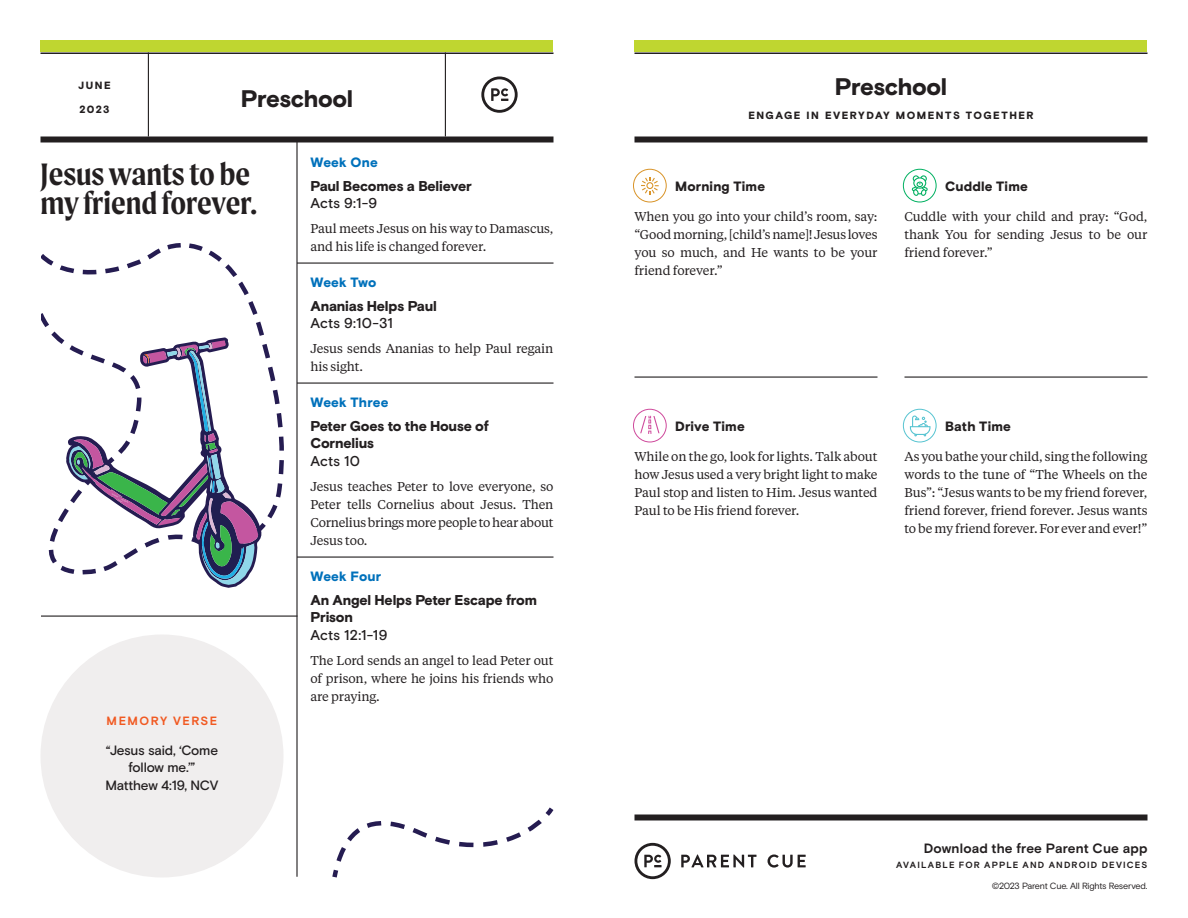
<style>
.page{position:relative;width:1188px;height:918px;background:#fff}
.page>*{position:absolute;margin:0;border:0;box-sizing:border-box;transform-origin:0 0}
.t1{font:600 33px/30px "Moret";color:#231f20}
.t2{font:900 24px "Basis Grotesque";letter-spacing:-.02em;color:#231f20}
.t3{font:900 14.25px/18px "Basis Grotesque";letter-spacing:-.015em;color:#231f20}
.t4{font:500 14.25px "Basis Grotesque";letter-spacing:.005em;color:#231f20}
.t5{font:500 13.5px/18px "Basis Grotesque";letter-spacing:-.015em;color:#231f20;text-align:center}
.t6{font:900 13.5px "Basis Grotesque";letter-spacing:.015em;color:#231f20}
.t7{font:900 13.5px "Basis Grotesque";letter-spacing:.01em;color:#0071bb}
.t8{font:700 13.5px "Basis Grotesque";letter-spacing:.01em;color:#231f20}
.t9{font:12.75px/18px "Tiempos Text";letter-spacing:-.01em;color:#231f20;text-align:justify}
.t10{font:700 12px "Basis Grotesque";letter-spacing:.125em;color:#f15921}
.t11{font:900 10.5px "Basis Grotesque";letter-spacing:.14em;color:#231f20}
.t12{font:700 9px "Basis Grotesque";letter-spacing:.135em;color:#231f20}
.t13{font:9px "Basis Grotesque";letter-spacing:-.025em;color:#231f20}
</style>
<div class="page">
<hr style="left:148px;top:52px;width:1px;height:84px;background:#231f20">
<hr style="left:445px;top:52px;width:1px;height:84px;background:#231f20">
<hr style="left:40px;top:52px;width:514px;height:2px;background:#231f20">
<div style="left:40px;top:136px;width:514px;height:6px;background:#231f20"></div>
<div style="left:40px;top:40px;width:514px;height:12px;background:#bfd630"></div>
<svg style="left:481px;top:77px;width:37px;height:36px"></svg>
<div style="left:40px;top:634px;width:244px;height:244px;background:#f0eeee;border-radius:50%"></div>
<hr style="left:40px;top:616px;width:257px;height:1px;background:#231f20">
<hr style="left:296px;top:142px;width:2px;height:735px;background:#231f20">
<hr style="left:297px;top:262px;width:257px;height:2px;background:#231f20">
<hr style="left:297px;top:382px;width:257px;height:2px;background:#231f20">
<hr style="left:297px;top:556px;width:257px;height:2px;background:#231f20">
<svg style="left:332px;top:807px;width:222px;height:71px"></svg>
<svg style="left:41px;top:243px;width:243px;height:329px"></svg>
<svg style="left:65px;top:336px;width:199px;height:252px"></svg>
<div style="left:634px;top:814px;width:514px;height:6px;background:#231f20"></div>
<svg style="left:681px;top:855px;width:76px;height:13px"></svg>
<svg style="left:768px;top:855px;width:38px;height:13px"></svg>
<svg style="left:635px;top:843px;width:36px;height:36px"></svg>
<hr style="left:634px;top:52px;width:514px;height:2px;background:#231f20">
<div style="left:634px;top:136px;width:514px;height:6px;background:#231f20"></div>
<div style="left:634px;top:40px;width:514px;height:12px;background:#bfd630"></div>
<hr style="left:634px;top:376px;width:244px;height:2px;background:#231f20">
<hr style="left:904px;top:376px;width:244px;height:2px;background:#231f20">
<svg style="left:903px;top:409px;width:34px;height:33px"></svg>
<svg style="left:903px;top:169px;width:34px;height:33px"></svg>
<svg style="left:633px;top:169px;width:34px;height:33px"></svg>
<svg style="left:633px;top:409px;width:34px;height:33px"></svg>
<p class="t11" style="left:78px;top:79px;width:34px">JUNE</p>
<p class="t11" style="left:79px;top:103px;width:32px">2023</p>
<h2 class="t2" style="left:241px;top:84px;width:114px">Preschool</h2>
<h1 class="t1" style="left:40px;top:158px;width:219px">Jesus wants to be my friend forever.</h1>
<p class="t7" style="left:310px;top:154px;width:69px">Week One</p>
<p class="t3" style="left:310px;top:177px;width:163px">Paul Becomes a Believer</p>
<p class="t4" style="left:310px;top:195px;width:68px">Acts 9:1-9</p>
<p class="t9" style="left:310px;top:218px;width:245px">Paul meets Jesus on his way to Damascus, and his life is changed forever.</p>
<p class="t7" style="left:310px;top:274px;width:67px">Week Two</p>
<p class="t3" style="left:310px;top:297px;width:128px">Ananias Helps Paul</p>
<p class="t4" style="left:310px;top:315px;width:84px">Acts 9:10-31</p>
<p class="t9" style="left:310px;top:338px;width:245px">Jesus sends Ananias to help Paul regain his sight.</p>
<p class="t7" style="left:310px;top:394px;width:79px">Week Three</p>
<p class="t3" style="left:310px;top:417px;width:180px">Peter Goes to the House of<br>Cornelius</p>
<p class="t4" style="left:310px;top:453px;width:51px">Acts 10</p>
<p class="t9" style="left:310px;top:476px;width:245px">Jesus teaches Peter to love everyone, so Peter tells Cornelius about Jesus. Then Cornelius brings more people to hear about Jesus too.</p>
<p class="t7" style="left:310px;top:568px;width:72px">Week Four</p>
<p class="t3" style="left:310px;top:591px;width:228px">An Angel Helps Peter Escape from<br>Prison</p>
<p class="t4" style="left:310px;top:627px;width:78px">Acts 12:1-19</p>
<p class="t9" style="left:310px;top:650px;width:245px">The Lord sends an angel to lead Peter out of prison, where he joins his friends who are praying.</p>
<p class="t10" style="left:107px;top:713px;width:112px">MEMORY VERSE</p>
<p class="t5" style="left:106px;top:741px;width:114px">“Jesus said, ‘Come follow me.’”<br>Matthew 4:19, NCV</p>
<h2 class="t2" style="left:835px;top:72px;width:114px">Preschool</h2>
<p class="t11" style="left:748px;top:109px;width:287px">ENGAGE IN EVERYDAY MOMENTS TOGETHER</p>
<p class="t6" style="left:675px;top:178px;width:92px">Morning Time</p>
<p class="t9" style="left:634px;top:206px;width:245px">When you go into your child’s room, say: “Good morning, [child’s name]! Jesus loves you so much, and He wants to be your friend forever.”</p>
<p class="t6" style="left:945px;top:178px;width:84px">Cuddle Time</p>
<p class="t9" style="left:904px;top:206px;width:244px">Cuddle with your child and pray: “God, thank You for sending Jesus to be our friend forever.”</p>
<p class="t6" style="left:675px;top:418px;width:71px">Drive Time</p>
<p class="t9" style="left:634px;top:446px;width:245px">While on the go, look for lights. Talk about how Jesus used a very bright light to make Paul stop and listen to Him. Jesus wanted Paul to be His friend forever.</p>
<p class="t6" style="left:945px;top:418px;width:67px">Bath Time</p>
<p class="t9" style="left:904px;top:446px;width:245px">As you bathe your child, sing the following words to the tune of “The Wheels on the Bus”: “Jesus wants to be my friend forever, friend forever, friend forever. Jesus wants to be my friend forever. For ever and ever!”</p>
<p class="t8" style="left:924px;top:840px;width:225px">Download the free Parent Cue app</p>
<p class="t12" style="left:896px;top:860px;width:253px">AVAILABLE FOR APPLE AND ANDROID DEVICES</p>
<p class="t13" style="left:992px;top:881px;width:157px">©2023 Parent Cue. All Rights Reserved.</p>
</div>
